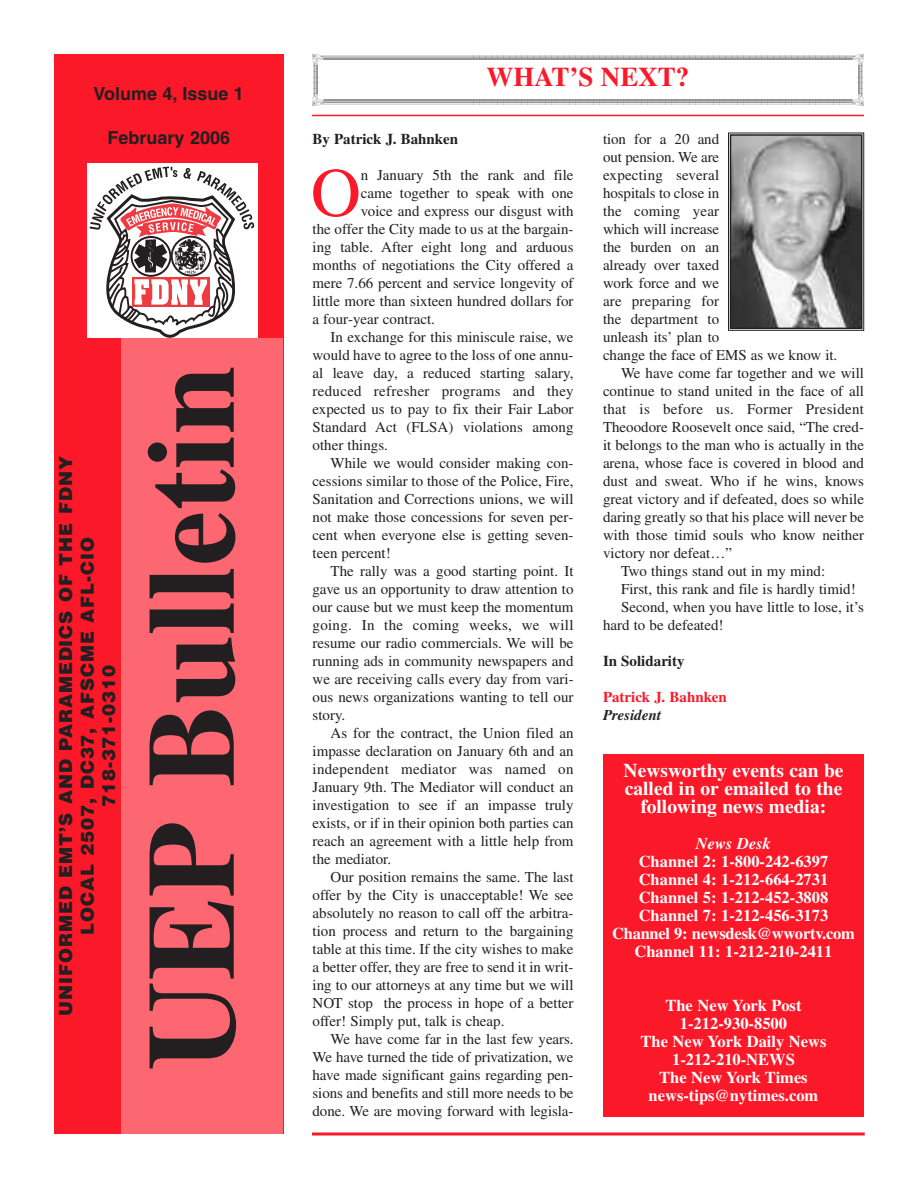
<style>
.page{position:relative;width:918px;height:1188px;background:#fff}
.page>*{position:absolute;margin:0;border:0;box-sizing:border-box;transform-origin:0 0}
.t1{font:700 124.5px "Times";color:#231f20}
.t2{font:69.3px "Times";color:#fb1829}
.t3{font:700 27px "Times";color:#fb1829}
.t4{font:700 19.5px/18px "Times";color:#fff;text-align:center}
.t5{font:900 18px/21.6px "Helvetica";letter-spacing:.055em;color:#231f20;text-align:center}
.t6{font:700 18px "Helvetica";color:#231f20}
.t7{font:700 16.5px/18px "Times";color:#fff;text-align:center}
.t8{font:italic 700 16.5px "Times";color:#fff}
.t9{font:15px "Times";color:#231f20}
.t10{font:15px "Times";letter-spacing:.02em;color:#231f20}
.t11{font:700 15px "Times";color:#231f20}
.t12{font:700 15px "Times";color:#fb1829}
.t13{font:italic 700 15px "Times";color:#231f20}
</style>
<div class="page">
<svg style="left:312px;top:1132px;width:553px;height:4px;background:#fb515e"></svg>
<div style="left:54px;top:54px;width:230px;height:1080px;background:#fb1829"></div>
<div style="left:122px;top:338px;width:162px;height:796px;background:#fc6772"></div>
<div style="left:87px;top:164px;width:171px;height:174px;background:#fff"></div>
<svg style="left:90px;top:167px;width:164px;height:171px"></svg>
<img style="left:174px;top:238px;width:33px;height:33px">
<svg style="left:312px;top:54px;width:552px;height:52px"></svg>
<img style="left:733px;top:137px;width:126px;height:189px">
<div style="left:728px;top:133px;width:136px;height:198px;border:1px solid #231f20"></div>
<div style="left:730px;top:134px;width:132px;height:195px;border:2px solid #231f20"></div>
<hr style="left:312px;top:115px;width:552px;height:1px;background:#fb1829">
<div style="left:603px;top:755px;width:261px;height:362px;background:#fb1829"></div>
<p class="t6" style="left:94px;top:87px;width:152px">Volume 4, Issue 1</p>
<p class="t6" style="left:107px;top:130px;width:124px">February 2006</p>
<p class="t5" style="left:55px;top:1016px;width:561px;rotate:-90deg">UNIFORMED EMT’S AND PARAMEDICS OF THE FDNY<br>LOCAL 2507, DC37, AFSCME AFL-CIO<br>718-371-0310</p>
<h1 class="t1" style="left:120px;top:1071px;width:707px;rotate:-90deg">UEP Bulletin</h1>
<h3 class="t3" style="left:487px;top:62px;width:204px">WHAT’S NEXT?</h3>
<p class="t11" style="left:313px;top:130px;width:147px">By Patrick J. Bahnken</p>
<h2 class="t2" style="left:311px;top:169px;width:52px">O</h2>
<p class="t9" style="left:361px;top:170px;width:214px">n January 5th the rank and file</p>
<p class="t9" style="left:361px;top:188px;width:214px">came together to speak with one</p>
<p class="t9" style="left:361px;top:206px;width:214px">voice and express our disgust with</p>
<p class="t9" style="left:313px;top:224px;width:263px">the offer the City made to us at the bargain-</p>
<p class="t9" style="left:313px;top:242px;width:263px">ing table. After eight long and arduous</p>
<p class="t9" style="left:313px;top:260px;width:263px">months of negotiations the City offered a</p>
<p class="t9" style="left:313px;top:278px;width:263px">mere 7.66 percent and service longevity of</p>
<p class="t9" style="left:313px;top:296px;width:263px">little more than sixteen hundred dollars for</p>
<p class="t9" style="left:313px;top:314px;width:124px">a four-year contract.</p>
<p class="t9" style="left:331px;top:332px;width:245px">In exchange for this miniscule raise, we</p>
<p class="t9" style="left:313px;top:350px;width:263px">would have to agree to the loss of one annu-</p>
<p class="t9" style="left:313px;top:368px;width:262px">al leave day, a reduced starting salary,</p>
<p class="t10" style="left:313px;top:386px;width:263px">reduced refresher programs and they</p>
<p class="t9" style="left:313px;top:404px;width:263px">expected us to pay to fix their Fair Labor</p>
<p class="t9" style="left:313px;top:422px;width:263px">Standard Act (FLSA) violations among</p>
<p class="t9" style="left:313px;top:440px;width:77px">other things.</p>
<p class="t9" style="left:331px;top:458px;width:245px">While we would consider making con-</p>
<p class="t9" style="left:313px;top:476px;width:263px">cessions similar to those of the Police, Fire,</p>
<p class="t9" style="left:313px;top:494px;width:263px">Sanitation and Corrections unions, we will</p>
<p class="t9" style="left:313px;top:512px;width:263px">not make those concessions for seven per-</p>
<p class="t9" style="left:313px;top:530px;width:263px">cent when everyone else is getting seven-</p>
<p class="t9" style="left:313px;top:548px;width:80px">teen percent!</p>
<p class="t9" style="left:331px;top:566px;width:245px">The rally was a good starting point. It</p>
<p class="t9" style="left:313px;top:584px;width:263px">gave us an opportunity to draw attention to</p>
<p class="t9" style="left:313px;top:602px;width:263px">our cause but we must keep the momentum</p>
<p class="t10" style="left:313px;top:620px;width:263px">going. In the coming weeks, we will</p>
<p class="t9" style="left:313px;top:638px;width:263px">resume our radio commercials. We will be</p>
<p class="t9" style="left:313px;top:656px;width:263px">running ads in community newspapers and</p>
<p class="t9" style="left:313px;top:674px;width:263px">we are receiving calls every day from vari-</p>
<p class="t9" style="left:313px;top:692px;width:263px">ous news organizations wanting to tell our</p>
<p class="t9" style="left:313px;top:710px;width:34px">story.</p>
<p class="t9" style="left:331px;top:728px;width:245px">As for the contract, the Union filed an</p>
<p class="t9" style="left:313px;top:746px;width:263px">impasse declaration on January 6th and an</p>
<p class="t10" style="left:313px;top:764px;width:263px">independent mediator was named on</p>
<p class="t9" style="left:313px;top:782px;width:263px">January 9th. The Mediator will conduct an</p>
<p class="t9" style="left:313px;top:800px;width:263px">investigation to see if an impasse truly</p>
<p class="t9" style="left:313px;top:818px;width:263px">exists, or if in their opinion both parties can</p>
<p class="t9" style="left:313px;top:836px;width:263px">reach an agreement with a little help from</p>
<p class="t9" style="left:313px;top:854px;width:80px">the mediator.</p>
<p class="t9" style="left:331px;top:872px;width:245px">Our position remains the same. The last</p>
<p class="t9" style="left:313px;top:890px;width:263px">offer by the City is unacceptable! We see</p>
<p class="t9" style="left:313px;top:908px;width:263px">absolutely no reason to call off the arbitra-</p>
<p class="t9" style="left:313px;top:926px;width:263px">tion process and return to the bargaining</p>
<p class="t9" style="left:313px;top:944px;width:263px">table at this time. If the city wishes to make</p>
<p class="t9" style="left:313px;top:962px;width:263px">a better offer, they are free to send it in writ-</p>
<p class="t9" style="left:313px;top:980px;width:263px">ing to our attorneys at any time but we will</p>
<p class="t9" style="left:313px;top:998px;width:263px">NOT stop the process in hope of a better</p>
<p class="t9" style="left:313px;top:1016px;width:193px">offer! Simply put, talk is cheap.</p>
<p class="t9" style="left:331px;top:1034px;width:245px">We have come far in the last few years.</p>
<p class="t9" style="left:313px;top:1052px;width:263px">We have turned the tide of privatization, we</p>
<p class="t9" style="left:313px;top:1070px;width:263px">have made significant gains regarding pen-</p>
<p class="t9" style="left:313px;top:1088px;width:263px">sions and benefits and still more needs to be</p>
<p class="t9" style="left:313px;top:1106px;width:263px">done. We are moving forward with legisla-</p>
<p class="t9" style="left:603px;top:134px;width:118px">tion for a 20 and</p>
<p class="t9" style="left:603px;top:152px;width:118px">out pension. We are</p>
<p class="t9" style="left:603px;top:170px;width:118px">expecting several</p>
<p class="t9" style="left:603px;top:188px;width:118px">hospitals to close in</p>
<p class="t9" style="left:603px;top:206px;width:118px">the coming year</p>
<p class="t9" style="left:603px;top:224px;width:118px">which will increase</p>
<p class="t9" style="left:603px;top:242px;width:118px">the burden on an</p>
<p class="t9" style="left:603px;top:260px;width:118px">already over taxed</p>
<p class="t9" style="left:603px;top:278px;width:118px">work force and we</p>
<p class="t9" style="left:603px;top:296px;width:118px">are preparing for</p>
<p class="t9" style="left:603px;top:314px;width:118px">the department to</p>
<p class="t9" style="left:603px;top:332px;width:118px">unleash its’ plan to</p>
<p class="t9" style="left:603px;top:350px;width:236px">change the face of EMS as we know it.</p>
<p class="t9" style="left:621px;top:368px;width:245px">We have come far together and we will</p>
<p class="t9" style="left:603px;top:386px;width:263px">continue to stand united in the face of all</p>
<p class="t10" style="left:603px;top:404px;width:263px">that is before us. Former President</p>
<p class="t9" style="left:603px;top:422px;width:263px">Theoodore Roosevelt once said, “The cred-</p>
<p class="t9" style="left:603px;top:440px;width:263px">it belongs to the man who is actually in the</p>
<p class="t9" style="left:603px;top:458px;width:263px">arena, whose face is covered in blood and</p>
<p class="t9" style="left:603px;top:476px;width:263px">dust and sweat. Who if he wins, knows</p>
<p class="t9" style="left:603px;top:494px;width:263px">great victory and if defeated, does so while</p>
<p class="t9" style="left:603px;top:512px;width:263px">daring greatly so that his place will never be</p>
<p class="t9" style="left:603px;top:530px;width:263px">with those timid souls who know neither</p>
<p class="t9" style="left:603px;top:548px;width:131px">victory nor defeat…”</p>
<p class="t9" style="left:621px;top:566px;width:206px">Two things stand out in my mind:</p>
<p class="t9" style="left:621px;top:584px;width:236px">First, this rank and file is hardly timid!</p>
<p class="t9" style="left:621px;top:602px;width:245px">Second, when you have little to lose, it’s</p>
<p class="t9" style="left:603px;top:620px;width:122px">hard to be defeated!</p>
<p class="t11" style="left:603px;top:652px;width:83px">In Solidarity</p>
<p class="t12" style="left:603px;top:688px;width:125px">Patrick J. Bahnken</p>
<p class="t13" style="left:603px;top:709px;width:60px">President</p>
<h3 class="t4" style="left:624px;top:761px;width:221px">Newsworthy events can be called in or emailed to the following news media:</h3>
<p class="t8" style="left:696px;top:838px;width:77px">News Desk</p>
<p class="t7" style="left:612px;top:852px;width:244px">Channel 2: 1-800-242-6397<br>Channel 4: 1-212-664-2731<br>Channel 5: 1-212-452-3808<br>Channel 7: 1-212-456-3173<br>Channel 9: newsdesk@wwortv.com<br>Channel 11: 1-212-210-2411</p>
<p class="t7" style="left:641px;top:996px;width:187px">The New York Post<br>1-212-930-8500<br>The New York Daily News<br>1-212-210-NEWS<br>The New York Times news-tips@nytimes.com</p>
</div>
